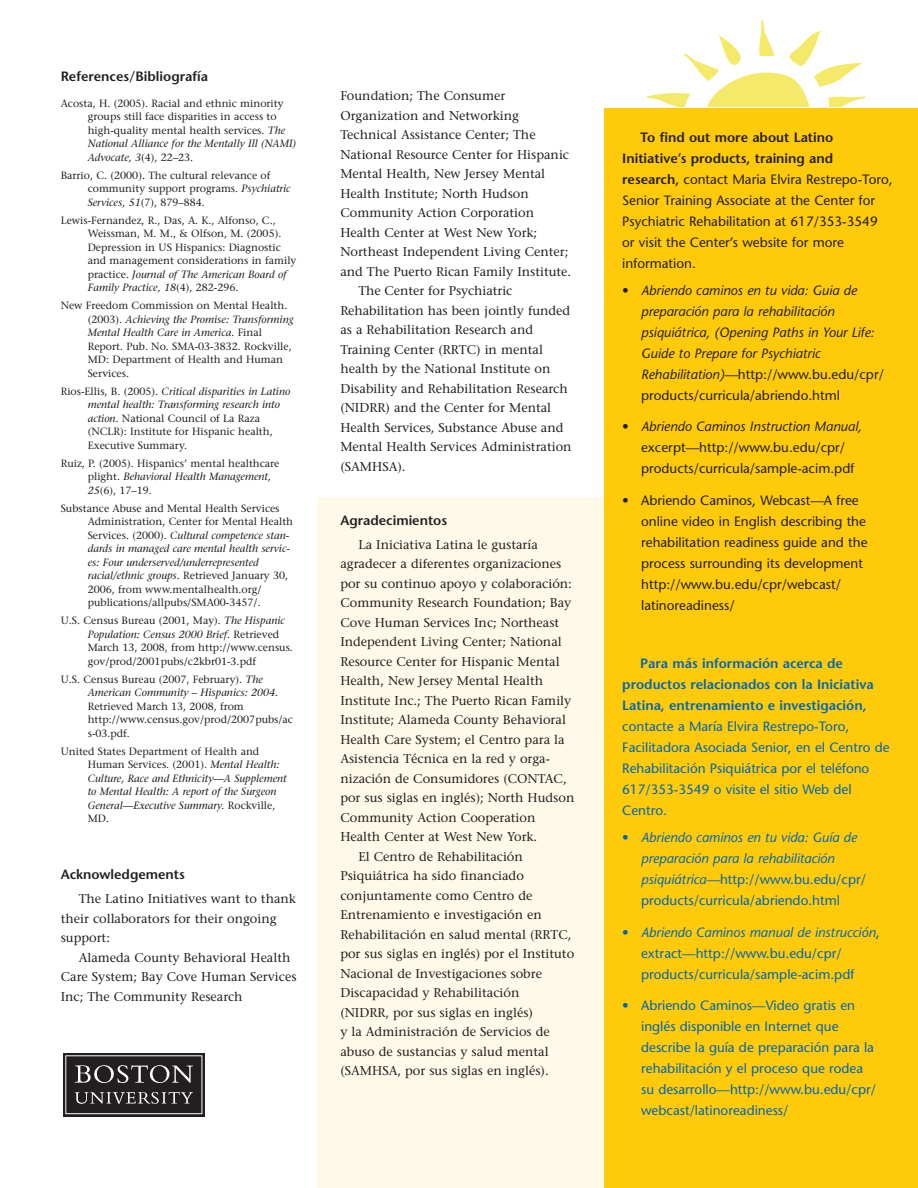
<style>
.page{position:relative;width:918px;height:1188px;background:#fff}
.page>*{position:absolute;margin:0;border:0;box-sizing:border-box;transform-origin:0 0}
.t1{font:13.5px/21px "Stone Sans";color:#231f20}
.t2{font:13.5px/21px "Stone Sans";color:#0166b3}
.t3{font:italic 13.5px/21px "Stone Sans";color:#231f20}
.t4{font:italic 13.5px/21px "Stone Sans";color:#0166b3}
.t5{font:600 13.5px/21px "Stone Sans";color:#0166b3}
.t6{font:600 13.5px "Stone Sans";color:#231f20}
.t7{font:12.75px/19.5px "Stone Serif";color:#231f20}
.t8{font:10.5px/13.5px "Stone Serif";color:#231f20}
.t9{font:italic 10.5px/13.5px "Stone Serif";color:#231f20}
.s1{font-style:italic}
.s2{font-style:normal}
.s3{font-weight:600}
</style>
<div class="page">
<div style="left:317px;top:497px;width:291px;height:691px;background:#fef9e8"></div>
<div style="left:604px;top:108px;width:314px;height:1080px;background:#feca0a"></div>
<div style="left:63px;top:1053px;width:142px;height:64px;background:linear-gradient(to right,#231f20,#231f20)"></div>
<svg style="left:65px;top:1055px;width:137px;height:59px"></svg>
<svg style="left:646px;top:19px;width:220px;height:88px"></svg>
<p class="t6" style="left:61px;top:71px;width:149px">References/Bibliografía</p>
<p class="t8" style="left:88px;top:97px;width:210px;text-indent:-27px">Acosta, H. (2005). Racial and ethnic minority groups still face disparities in access to high-quality mental health services. <span class="s1">The National Alliance for the Mentally Ill (NAMI)<br>Advocate, 3</span>(4), 22–23.</p>
<p class="t8" style="left:88px;top:169px;width:205px;text-indent:-27px">Barrio, C. (2000). The cultural relevance of community support programs. <span class="s1">Psychiatric<br>Services, 51</span>(7), 879–884.</p>
<p class="t8" style="left:88px;top:214px;width:210px;text-indent:-27px">Lewis-Fernandez, R., Das, A. K., Alfonso, C., Weissman, M. M., &amp; Olfson, M. (2005).<br>Depression in US Hispanics: Diagnostic and management considerations in family practice. <span class="s1">Journal of The American Board of Family Practice, 18</span>(4), 282-296.</p>
<p class="t8" style="left:88px;top:300px;width:207px;text-indent:-27px">New Freedom Commission on Mental Health. (2003). <span class="s1">Achieving the Promise: Transforming Mental Health Care in America.</span> Final Report. Pub. No. SMA-03-3832. Rockville, MD: Department of Health and Human Services.</p>
<p class="t8" style="left:88px;top:385px;width:204px;text-indent:-27px">Rios-Ellis, B. (2005). <span class="s1">Critical disparities in Latino mental health: Transforming research into action.</span> National Council of La Raza (NCLR): Institute for Hispanic health, Executive Summary.</p>
<p class="t8" style="left:88px;top:457px;width:193px;text-indent:-27px">Ruiz, P. (2005). Hispanics’ mental healthcare plight. <span class="s1">Behavioral Health Management,<br>25</span>(6), 17–19.</p>
<p class="t8" style="left:88px;top:502px;width:207px;text-indent:-27px">Substance Abuse and Mental Health Services Administration, Center for Mental Health Services. (2000). <span class="s1">Cultural competence stan&shy;dards in managed care mental health servic&shy;es: Four underserved/underrepresented racial/ethnic groups.</span> Retrieved January 30, 2006, from www.mentalhealth.org/ publications/allpubs/SMA00-3457/.</p>
<p class="t8" style="left:88px;top:615px;width:207px;text-indent:-27px">U.S. Census Bureau (2001, May). <span class="s1">The Hispanic Population: Census 2000 Brief.</span> Retrieved March 13, 2008, from http://www.census. gov/prod/2001pubs/c2kbr01-3.pdf</p>
<p class="t9" style="left:88px;top:673px;width:192px;text-indent:-27px"><span class="s2">U.S. Census Bureau (2007, February).</span> The<br>American Community – Hispanics: 2004.</p>
<p class="t8" style="left:88px;top:700px;width:207px">Retrieved March 13, 2008, from http://www.census.gov/prod/2007pubs/ac s-03.pdf.</p>
<p class="t9" style="left:88px;top:745px;width:200px;text-indent:-27px"><span class="s2">United States Department of Health and Human Services. (2001).</span> Mental Health:<br>Culture, Race and Ethnicity—A Supplement to Mental Health: A report of the Surgeon General—Executive Summary. <span class="s2">Rockville, MD.</span></p>
<p class="t6" style="left:61px;top:869px;width:126px">Acknowledgements</p>
<p class="t7" style="left:61px;top:890px;width:237px;text-indent:18px">The Latino Initiatives want to thank their collaborators for their ongoing support:</p>
<p class="t7" style="left:61px;top:949px;width:237px;text-indent:18px">Alameda County Behavioral Health<br>Care System; Bay Cove Human Services<br>Inc; The Community Research</p>
<p class="t7" style="left:340px;top:87px;width:166px">Foundation; The Consumer</p>
<p class="t7" style="left:340px;top:107px;width:180px">Organization and Networking</p>
<p class="t7" style="left:340px;top:126px;width:197px">Technical Assistance Center; The</p>
<p class="t7" style="left:340px;top:146px;width:230px">National Resource Center for Hispanic</p>
<p class="t7" style="left:340px;top:165px;width:206px">Mental Health, New Jersey Mental</p>
<p class="t7" style="left:340px;top:185px;width:190px">Health Institute; North Hudson</p>
<p class="t7" style="left:340px;top:204px;width:195px">Community Action Corporation</p>
<p class="t7" style="left:340px;top:224px;width:198px">Health Center at West New York;</p>
<p class="t7" style="left:340px;top:243px;width:230px">Northeast Independent Living Center;</p>
<p class="t7" style="left:340px;top:263px;width:232px">and The Puerto Rican Family Institute.</p>
<p class="t7" style="left:358px;top:282px;width:156px">The Center for Psychiatric</p>
<p class="t7" style="left:340px;top:302px;width:231px">Rehabilitation has been jointly funded</p>
<p class="t7" style="left:340px;top:321px;width:194px">as a Rehabilitation Research and</p>
<p class="t7" style="left:340px;top:341px;width:204px">Training Center (RRTC) in mental</p>
<p class="t7" style="left:340px;top:360px;width:212px">health by the National Institute on</p>
<p class="t7" style="left:340px;top:380px;width:229px">Disability and Rehabilitation Research</p>
<p class="t7" style="left:340px;top:399px;width:212px">(NIDRR) and the Center for Mental</p>
<p class="t7" style="left:340px;top:419px;width:225px">Health Services, Substance Abuse and</p>
<p class="t7" style="left:340px;top:438px;width:233px">Mental Health Services Administration</p>
<p class="t7" style="left:340px;top:458px;width:67px">(SAMHSA).</p>
<p class="t6" style="left:340px;top:515px;width:108px">Agradecimientos</p>
<p class="t7" style="left:358px;top:536px;width:181px">La Iniciativa Latina le gustaría</p>
<p class="t7" style="left:340px;top:555px;width:223px">agradecer a diferentes organizaciones</p>
<p class="t7" style="left:340px;top:575px;width:233px">por su continuo apoyo y colaboración:</p>
<p class="t7" style="left:340px;top:594px;width:232px">Community Research Foundation; Bay</p>
<p class="t7" style="left:340px;top:614px;width:220px">Cove Human Services Inc; Northeast</p>
<p class="t7" style="left:340px;top:633px;width:223px">Independent Living Center; National</p>
<p class="t7" style="left:340px;top:653px;width:221px">Resource Center for Hispanic Mental</p>
<p class="t7" style="left:340px;top:672px;width:204px">Health, New Jersey Mental Health</p>
<p class="t7" style="left:340px;top:692px;width:232px">Institute Inc.; The Puerto Rican Family</p>
<p class="t7" style="left:340px;top:711px;width:227px">Institute; Alameda County Behavioral</p>
<p class="t7" style="left:340px;top:731px;width:226px">Health Care System; el Centro para la</p>
<p class="t7" style="left:340px;top:750px;width:211px">Asistencia Técnica en la red y orga-</p>
<p class="t7" style="left:340px;top:770px;width:228px">nización de Consumidores (CONTAC,</p>
<p class="t7" style="left:340px;top:789px;width:236px">por sus siglas en inglés); North Hudson</p>
<p class="t7" style="left:340px;top:809px;width:197px">Community Action Cooperation</p>
<p class="t7" style="left:340px;top:828px;width:198px">Health Center at West New York.</p>
<p class="t7" style="left:358px;top:848px;width:166px">El Centro de Rehabilitación</p>
<p class="t7" style="left:340px;top:867px;width:185px">Psiquiátrica ha sido financiado</p>
<p class="t7" style="left:340px;top:887px;width:194px">conjuntamente como Centro de</p>
<p class="t7" style="left:340px;top:906px;width:203px">Entrenamiento e investigación en</p>
<p class="t7" style="left:340px;top:926px;width:233px">Rehabilitación en salud mental (RRTC,</p>
<p class="t7" style="left:340px;top:945px;width:235px">por sus siglas en inglés) por el Instituto</p>
<p class="t7" style="left:340px;top:965px;width:203px">Nacional de Investigaciones sobre</p>
<p class="t7" style="left:340px;top:984px;width:181px">Discapacidad y Rehabilitación</p>
<p class="t7" style="left:340px;top:1004px;width:194px">(NIDRR, por sus siglas en inglés)</p>
<p class="t7" style="left:340px;top:1023px;width:211px">y la Administración de Servicios de</p>
<p class="t7" style="left:340px;top:1043px;width:210px">abuso de sustancias y salud mental</p>
<p class="t7" style="left:340px;top:1062px;width:210px">(SAMHSA, por sus siglas en inglés).</p>
<p class="t1" style="left:622px;top:128px;width:272px;text-indent:18px"><span class="s3">To find out more about Latino Initiative’s products, training and research,</span> contact Maria Elvira Restrepo-Toro, Senior Training Associate at the Center for Psychiatric Rehabilitation at 617/353-3549 or visit the Center’s website for more information.</p>
<p class="t3" style="left:641px;top:281px;width:244px;text-indent:-19px"><span class="s2">•</span> Abriendo caminos en tu vida: Guia de preparación para la rehabilitación psiquiátrica, (Opening Paths in Your Life:<br>Guide to Prepare for Psychiatric Rehabilitation)—<span class="s2">http://www.bu.edu/cpr/ products/curricula/abriendo.html</span></p>
<p class="t1" style="left:641px;top:418px;width:222px;text-indent:-19px">• <span class="s1">Abriendo Caminos Instruction Manual, </span>excerpt—http://www.bu.edu/cpr/ products/curricula/sample-acim.pdf</p>
<p class="t1" style="left:641px;top:491px;width:228px;text-indent:-19px">• Abriendo Caminos, Webcast—A free online video in English describing the rehabilitation readiness guide and the process surrounding its development http://www.bu.edu/cpr/webcast/ latinoreadiness/</p>
<p class="t5" style="left:622px;top:655px;width:253px;text-indent:18px">Para más información acerca de productos relacionados con la Iniciativa<br>Latina, entrenamiento e investigación,</p>
<p class="t2" style="left:622px;top:718px;width:269px">contacte a María Elvira Restrepo-Toro, Facilitadora Asociada Senior, en el Centro de Rehabilitación Psiquiátrica por el teléfono 617/353-3549 o visite el sitio Web del Centro.</p>
<p class="t4" style="left:641px;top:829px;width:226px;text-indent:-19px"><span class="s2">•</span> Abriendo caminos en tu vida: Guía de preparación para la rehabilitación psiquiátrica—<span class="s2">http://www.bu.edu/cpr/ products/curricula/abriendo.html</span></p>
<p class="t2" style="left:641px;top:923px;width:240px;text-indent:-19px">• <span class="s1">Abriendo Caminos manual de instrucción</span>, extract—http://www.bu.edu/cpr/ products/curricula/sample-acim.pdf</p>
<p class="t2" style="left:641px;top:997px;width:236px;text-indent:-19px">• Abriendo Caminos—Video gratis en inglés disponible en Internet que describe la guía de preparación para la rehabilitación y el proceso que rodea su desarrollo—http://www.bu.edu/cpr/ webcast/latinoreadiness/</p>
</div>
